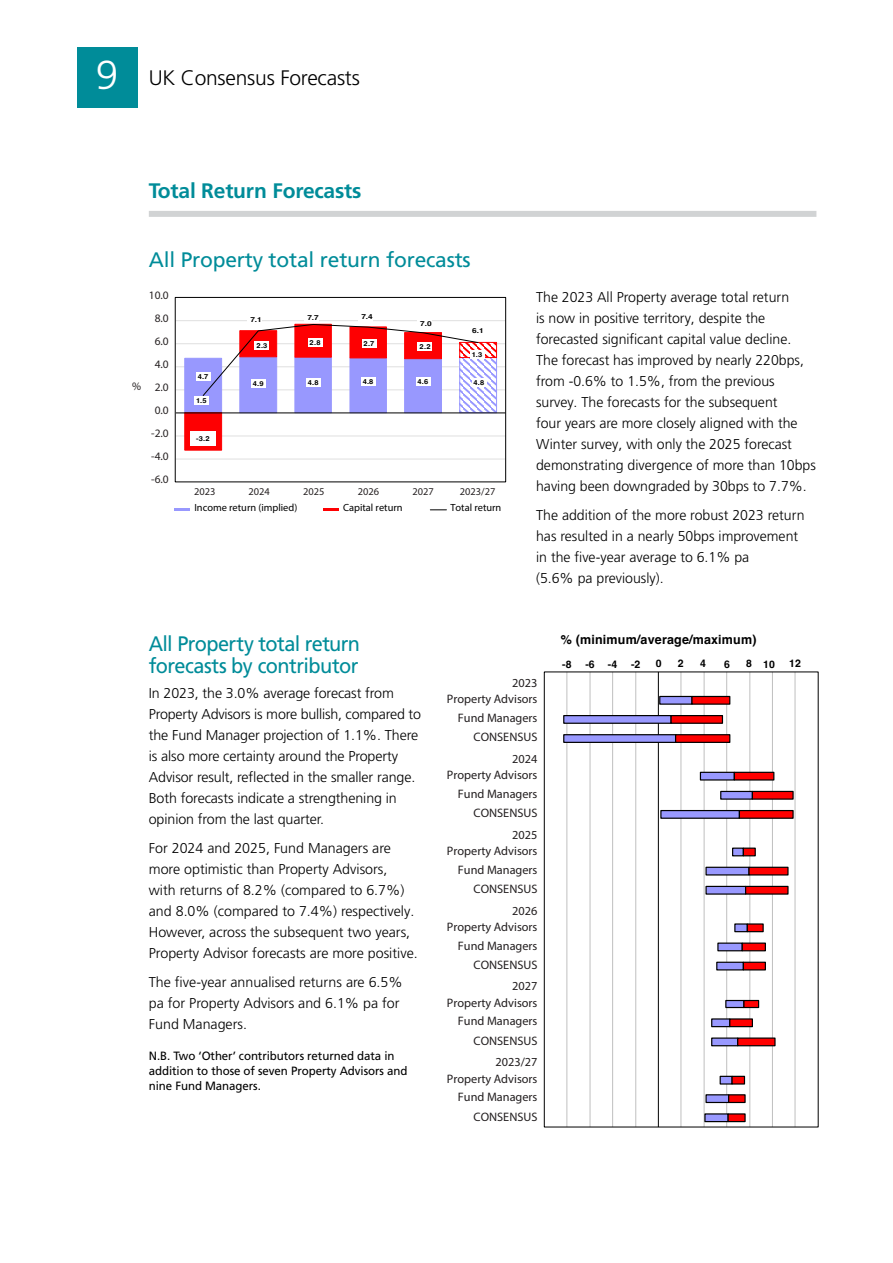
<style>
.page{position:relative;width:893px;height:1263px;background:#fff}
.page>*{position:absolute;margin:0;border:0;box-sizing:border-box;transform-origin:0 0}
.t1{font:21px/22.5px "Frutiger LT Pro";letter-spacing:-.02em;color:#008c99;scale:.95 1}
.t2{font:21px "Frutiger LT Pro";letter-spacing:-.02em;color:#008c99}
.t3{font:300 21px "Frutiger LT Pro";letter-spacing:-.01em;color:#000}
.t4{font:700 21px "Frutiger LT Pro";letter-spacing:-.01em;color:#008c99}
.t5{font:300 14.25px/21px "Frutiger LT Pro";color:#000}
.t6{font:700 12.75px "Helvetica";letter-spacing:.015em;color:#000}
.t7{font:12.3px/19px "Frutiger";color:#231f20;text-align:right}
.t8{font:700 12.3px "Frutiger";color:#231f20}
.t9{font:12px/15px "Frutiger LT Pro";letter-spacing:-.005em;color:#000;scale:.96 1}
.t10{font:11.4px "Frutiger";color:#272223}
.t11{font:700 10.5px "Helvetica";color:#000}
.t12{font:10.35px "Frutiger";color:#000}
.t13{font:10.35px "Frutiger";color:#272223}
.t14{font:700 6.9px "Helvetica";color:#000;scale:1.1 1}
.t15{font:700 6.9px "Helvetica";color:#000;scale:1.21 1}
.s1{font-size:40.5px;color:#fff}
</style>
<div class="page">
<div style="left:77px;top:47px;width:60px;height:61px;background:#008c99"></div>
<div style="left:149px;top:211px;width:667px;height:6px;background:#d1d3d4"></div>
<hr style="left:795px;top:672px;width:1px;height:455px;background:#c0c0c0">
<hr style="left:772px;top:672px;width:1px;height:455px;background:#c0c0c0">
<hr style="left:749px;top:672px;width:1px;height:455px;background:#c0c0c0">
<hr style="left:726px;top:672px;width:1px;height:455px;background:#c0c0c0">
<hr style="left:704px;top:672px;width:1px;height:455px;background:#c0c0c0">
<hr style="left:681px;top:672px;width:1px;height:455px;background:#c0c0c0">
<hr style="left:635px;top:672px;width:1px;height:455px;background:#c0c0c0">
<hr style="left:612px;top:672px;width:1px;height:455px;background:#c0c0c0">
<hr style="left:590px;top:672px;width:1px;height:455px;background:#c0c0c0">
<hr style="left:566px;top:672px;width:1px;height:455px;background:#c0c0c0">
<hr style="left:658px;top:672px;width:1px;height:455px;background:#000">
<svg style="left:563px;top:695px;width:107px;height:428px"></svg>
<svg style="left:670px;top:695px;width:124px;height:428px"></svg>
<div style="left:544px;top:671px;width:274px;height:456px;border:1px solid #000"></div>
<hr style="left:176px;top:459px;width:329px;height:1px;background:#7f7f7f">
<hr style="left:176px;top:436px;width:329px;height:1px;background:#7f7f7f">
<hr style="left:176px;top:390px;width:329px;height:1px;background:#7f7f7f">
<hr style="left:176px;top:366px;width:329px;height:1px;background:#7f7f7f">
<hr style="left:176px;top:343px;width:329px;height:1px;background:#7f7f7f">
<hr style="left:176px;top:320px;width:329px;height:1px;background:#7f7f7f">
<svg style="left:479px;top:359px;width:16px;height:52px"></svg>
<div style="left:459px;top:357px;width:38px;height:56px;border:1px solid #9898fe"></div>
<svg style="left:479px;top:344px;width:16px;height:12px"></svg>
<div style="left:459px;top:342px;width:38px;height:16px;border:1px solid #fe0002"></div>
<hr style="left:176px;top:413px;width:329px;height:1px;background:#000">
<svg style="left:184px;top:323px;width:295px;height:128px"></svg>
<div style="left:196px;top:372px;width:14px;height:8px;background:#fff"></div>
<div style="left:251px;top:379px;width:14px;height:8px;background:#fff"></div>
<div style="left:306px;top:378px;width:14px;height:8px;background:#fff"></div>
<div style="left:361px;top:378px;width:14px;height:8px;background:#fff"></div>
<div style="left:416px;top:377px;width:14px;height:8px;background:#fff"></div>
<div style="left:472px;top:379px;width:14px;height:8px;background:#fff"></div>
<div style="left:191px;top:432px;width:25px;height:14px;background:#fff"></div>
<div style="left:255px;top:341px;width:14px;height:9px;background:#fff"></div>
<div style="left:308px;top:338px;width:14px;height:9px;background:#fff"></div>
<div style="left:362px;top:339px;width:14px;height:9px;background:#fff"></div>
<div style="left:418px;top:342px;width:14px;height:9px;background:#fff"></div>
<div style="left:470px;top:350px;width:14px;height:8px;background:#fff"></div>
<div style="left:195px;top:396px;width:14px;height:9px;background:#fff"></div>
<div style="left:248px;top:316px;width:14px;height:9px;background:#fff"></div>
<div style="left:305px;top:314px;width:14px;height:9px;background:#fff"></div>
<div style="left:359px;top:313px;width:14px;height:8px;background:#fff"></div>
<div style="left:417px;top:320px;width:15px;height:8px;background:#fff"></div>
<div style="left:470px;top:328px;width:14px;height:8px;background:#fff"></div>
<hr style="left:175px;top:508px;width:15px;height:3px;background:#9898fe">
<hr style="left:323px;top:508px;width:16px;height:3px;background:#fe0002">
<svg style="left:430px;top:509px;width:16px;height:1px"></svg>
<div style="left:175px;top:297px;width:331px;height:185px;border:1px solid #000"></div>
<h1 class="t3" style="left:96px;top:66px;width:266px"><span class="s1">9</span> UK Consensus Forecasts</h1>
<h1 class="t4" style="left:149px;top:178px;width:214px">Total Return Forecasts</h1>
<p class="t10" style="left:132px;top:379px;width:11px">%</p>
<h1 class="t2" style="left:149px;top:247px;width:323px">All Property total return forecasts</h1>
<p class="t10" style="left:149px;top:288px;width:21px">10.0</p>
<p class="t10" style="left:155px;top:311px;width:16px">8.0</p>
<p class="t10" style="left:155px;top:334px;width:16px">6.0</p>
<p class="t10" style="left:155px;top:357px;width:16px">4.0</p>
<p class="t10" style="left:155px;top:380px;width:16px">2.0</p>
<p class="t10" style="left:155px;top:403px;width:16px">0.0</p>
<p class="t10" style="left:151px;top:426px;width:19px">-2.0</p>
<p class="t10" style="left:151px;top:449px;width:19px">-4.0</p>
<p class="t10" style="left:151px;top:473px;width:19px">-6.0</p>
<p class="t14" style="left:198px;top:372px;width:11px">4.7</p>
<p class="t14" style="left:196px;top:396px;width:11px">1.5</p>
<p class="t14" style="left:196px;top:435px;width:14px">-3.2</p>
<p class="t15" style="left:250px;top:315px;width:11px">7.1</p>
<p class="t15" style="left:307px;top:313px;width:11px">7.7</p>
<p class="t15" style="left:361px;top:312px;width:11px">7.4</p>
<p class="t14" style="left:257px;top:341px;width:11px">2.3</p>
<p class="t14" style="left:310px;top:338px;width:11px">2.8</p>
<p class="t14" style="left:364px;top:339px;width:11px">2.7</p>
<p class="t15" style="left:420px;top:319px;width:11px">7.0</p>
<p class="t14" style="left:420px;top:342px;width:12px">2.2</p>
<p class="t15" style="left:472px;top:327px;width:11px">6.1</p>
<p class="t14" style="left:472px;top:350px;width:11px">1.3</p>
<p class="t14" style="left:253px;top:379px;width:11px">4.9</p>
<p class="t14" style="left:308px;top:378px;width:11px">4.8</p>
<p class="t14" style="left:363px;top:378px;width:11px">4.8</p>
<p class="t14" style="left:418px;top:377px;width:11px">4.6</p>
<p class="t14" style="left:474px;top:379px;width:11px">4.8</p>
<p class="t13" style="left:194px;top:485px;width:23px">2023</p>
<p class="t13" style="left:249px;top:485px;width:23px">2024</p>
<p class="t13" style="left:303px;top:485px;width:23px">2025</p>
<p class="t13" style="left:358px;top:485px;width:23px">2026</p>
<p class="t13" style="left:412px;top:485px;width:23px">2027</p>
<p class="t13" style="left:460px;top:485px;width:37px">2023/27</p>
<p class="t12" style="left:194px;top:501px;width:104px">Income return (implied)</p>
<p class="t12" style="left:343px;top:501px;width:61px">Capital return</p>
<p class="t12" style="left:450px;top:501px;width:52px">Total return</p>
<p class="t5" style="left:536px;top:287px;width:281px">The 2023 All Property average total return<br>is now in positive territory, despite the forecasted significant capital value decline.<br>The forecast has improved by nearly 220bps, from -0.6% to 1.5%, from the previous survey. The forecasts for the subsequent<br>four years are more closely aligned with the Winter survey, with only the 2025 forecast demonstrating divergence of more than 10bps having been downgraded by 30bps to 7.7%.</p>
<p class="t5" style="left:536px;top:504px;width:270px">The addition of the more robust 2023 return has resulted in a nearly 50bps improvement in the five-year average to 6.1% pa<br>(5.6% pa previously).</p>
<h1 class="t1" style="left:149px;top:632px;width:224px">All Property total return forecasts by contributor</h1>
<p class="t5" style="left:149px;top:683px;width:274px">In 2023, the 3.0% average forecast from Property Advisors is more bullish, compared to the Fund Manager projection of 1.1%. There is also more certainty around the Property Advisor result, reflected in the smaller range.<br>Both forecasts indicate a strengthening in opinion from the last quarter.</p>
<p class="t5" style="left:149px;top:838px;width:270px">For 2024 and 2025, Fund Managers are more optimistic than Property Advisors, with returns of 8.2% (compared to 6.7%) and 8.0% (compared to 7.4%) respectively.<br>However, across the subsequent two years, Property Advisor forecasts are more positive.</p>
<p class="t5" style="left:149px;top:971px;width:255px">The five-year annualised returns are 6.5% pa for Property Advisors and 6.1% pa for<br>Fund Managers.</p>
<p class="t9" style="left:149px;top:1048px;width:271px">N.B. Two ‘Other’ contributors returned data in addition to those of seven Property Advisors and nine Fund Managers.</p>
<p class="t8" style="left:512px;top:675px;width:27px">2023</p>
<p class="t7" style="left:447px;top:689px;width:92px">Property Advisors<br>Fund Managers<br>CONSENSUS</p>
<p class="t8" style="left:512px;top:751px;width:27px">2024</p>
<p class="t7" style="left:447px;top:765px;width:92px">Property Advisors<br>Fund Managers<br>CONSENSUS</p>
<p class="t8" style="left:512px;top:827px;width:27px">2025</p>
<p class="t7" style="left:447px;top:841px;width:92px">Property Advisors<br>Fund Managers<br>CONSENSUS</p>
<p class="t8" style="left:512px;top:903px;width:27px">2026</p>
<p class="t7" style="left:447px;top:917px;width:92px">Property Advisors<br>Fund Managers<br>CONSENSUS</p>
<p class="t8" style="left:512px;top:978px;width:27px">2027</p>
<p class="t7" style="left:447px;top:993px;width:92px">Property Advisors<br>Fund Managers<br>CONSENSUS</p>
<p class="t8" style="left:495px;top:1054px;width:43px">2023/27</p>
<p class="t7" style="left:447px;top:1069px;width:92px">Property Advisors<br>Fund Managers<br>CONSENSUS</p>
<p class="t6" style="left:561px;top:632px;width:197px">% (minimum/average/maximum)</p>
<p class="t11" style="left:562px;top:658px;width:11px">-8</p>
<p class="t11" style="left:585px;top:658px;width:11px">-6</p>
<p class="t11" style="left:608px;top:658px;width:11px">-4</p>
<p class="t11" style="left:631px;top:658px;width:11px">-2</p>
<p class="t11" style="left:656px;top:657px;width:7px">0</p>
<p class="t11" style="left:678px;top:657px;width:7px">2</p>
<p class="t11" style="left:700px;top:657px;width:7px">4</p>
<p class="t11" style="left:724px;top:658px;width:7px">6</p>
<p class="t11" style="left:746px;top:658px;width:30px">8 10</p>
<p class="t11" style="left:789px;top:657px;width:13px">12</p>
</div>
